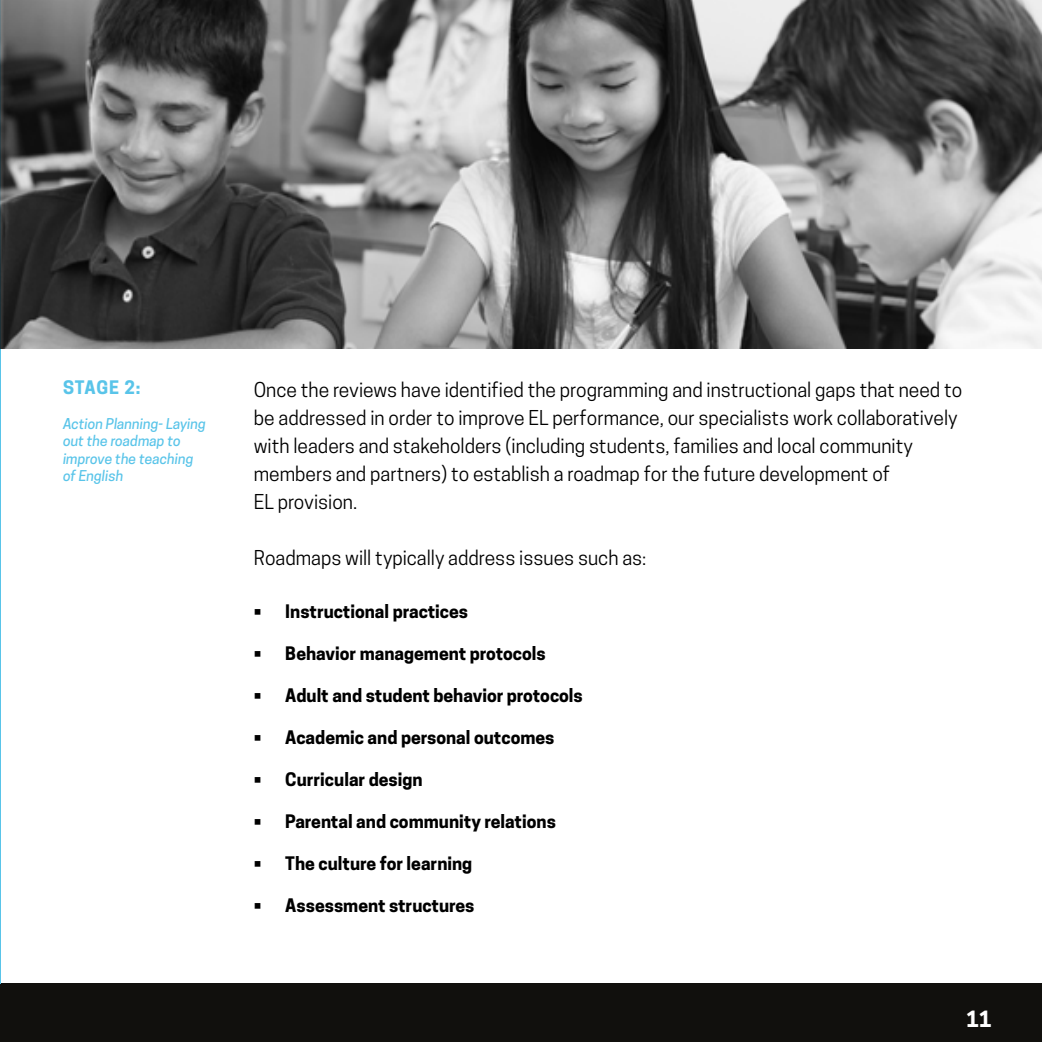
<style>
.page{position:relative;width:1042px;height:1042px;background:#fff}
.page>*{position:absolute;margin:0;border:0;box-sizing:border-box;transform-origin:0 0}
.t1{font:700 21px "Cooper Hewitt";color:#fff}
.t2{font:19.25px/28px "Cooper Hewitt";color:#000}
.t3{font:700 17.5px "Cooper Hewitt";color:#000}
.t4{font:700 17.5px "Cooper Hewitt";letter-spacing:.045em;color:#59c4e9}
.t5{font:italic 500 14px/17.5px "Cooper Hewitt";color:#59c4e9}
.s1{font-weight:700;font-style:normal;color:#fff}
</style>
<div class="page">
<div style="left:0;top:983px;width:1042px;height:59px;background:#11100d"></div>
<hr style="left:0;top:0;width:1px;height:983px;background:#59c4e9">
<img style="left:0;top:0;width:1042px;height:348px">
<p class="t4" style="left:63px;top:377px;width:79px">STAGE 2:</p>
<p class="t5" style="left:63px;top:415px;width:144px">Action Planning- Laying out the roadmap to improve the teaching of English <span class="s1">Learners</span></p>
<p class="t2" style="left:254px;top:376px;width:710px">Once the reviews have identified the programming and instructional gaps that need to be addressed in order to improve EL performance, our specialists work collaboratively with leaders and stakeholders (including students, families and local community members and partners) to establish a roadmap for the future development of<br>EL provision.</p>
<p class="t2" style="left:254px;top:544px;width:394px">Roadmaps will typically address issues such as:</p>
<p class="t3" style="left:254px;top:601px;width:216px">• Instructional practices</p>
<p class="t3" style="left:254px;top:643px;width:293px">• Behavior management protocols</p>
<p class="t3" style="left:254px;top:685px;width:330px">• Adult and student behavior protocols</p>
<p class="t3" style="left:254px;top:727px;width:302px">• Academic and personal outcomes</p>
<p class="t3" style="left:254px;top:769px;width:170px">• Curricular design</p>
<p class="t3" style="left:254px;top:811px;width:304px">• Parental and community relations</p>
<p class="t3" style="left:254px;top:853px;width:220px">• The culture for learning</p>
<p class="t3" style="left:254px;top:895px;width:222px">• Assessment structures</p>
<p class="t1" style="left:966px;top:1006px;width:27px">11</p>
</div>
